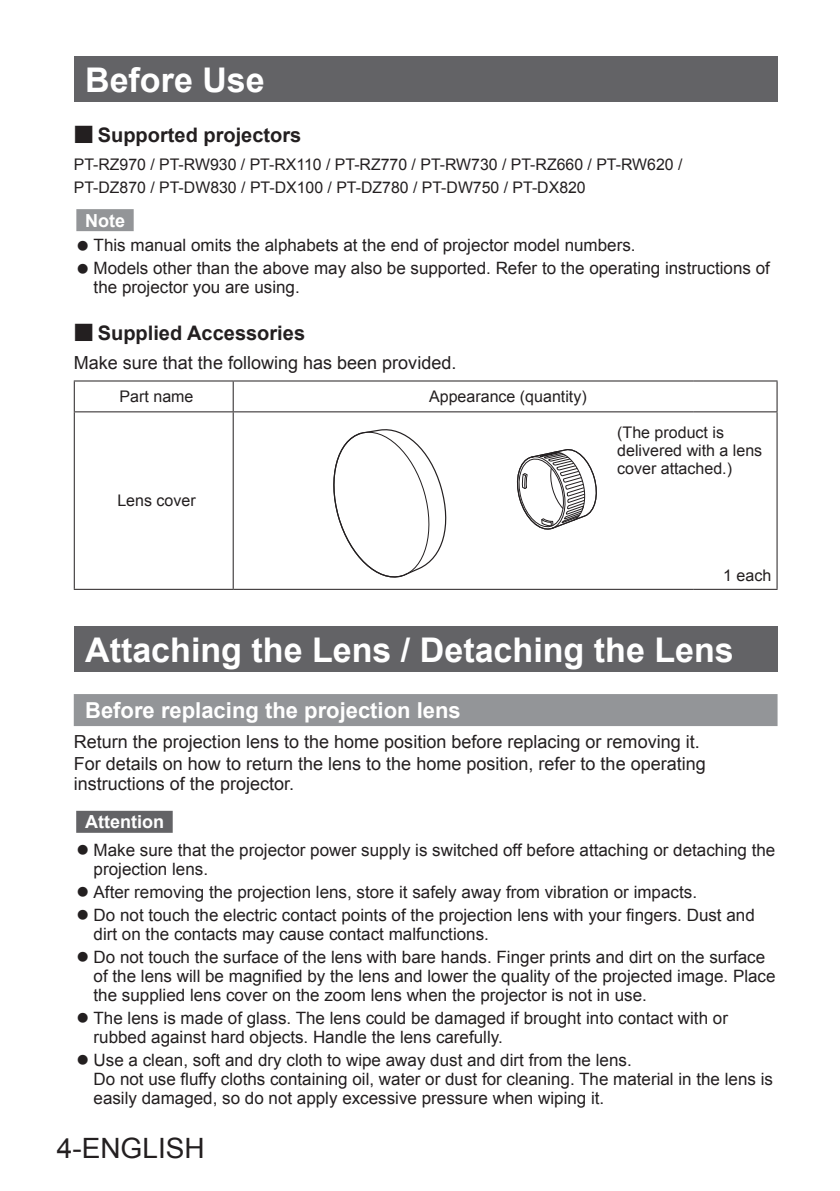
<style>
.page{position:relative;width:840px;height:1191px;background:#fff}
.page>*{position:absolute;margin:0;border:0;box-sizing:border-box;transform-origin:0 0}
.t1{font:700 34px "Arial";color:#fff}
.t2{font:28px "Arial";color:#231f20}
.t3{font:700 22px "Arial";color:#fff}
.t4{font:700 20px "Arial";color:#231f20}
.t5{font:18px/22.8px "Arial";color:#231f20}
.t6{font:700 18px "Arial";color:#fff}
.t7{font:17px/19px "Arial";color:#231f20}
.t8{font:16px/18px "Arial";color:#231f20}
.s1{font-family:"Shin Go Pro";font-weight:500}
.s2{font-weight:700;color:#fff}
</style>
<div class="page">
<div style="left:76px;top:209px;width:58px;height:22px;background:#939598"></div>
<hr style="left:74px;top:381px;width:1px;height:30px;background:#231f20">
<hr style="left:74px;top:380px;width:159px;height:1px;background:#231f20">
<hr style="left:233px;top:380px;width:460px;height:1px;background:#231f20">
<hr style="left:693px;top:380px;width:84px;height:1px;background:#231f20">
<hr style="left:232px;top:381px;width:1px;height:30px;background:#231f20">
<hr style="left:776px;top:381px;width:1px;height:30px;background:#231f20">
<hr style="left:74px;top:412px;width:1px;height:177px;background:#231f20">
<hr style="left:74px;top:411px;width:159px;height:1px;background:#231f20">
<hr style="left:233px;top:411px;width:460px;height:1px;background:#231f20">
<hr style="left:232px;top:412px;width:1px;height:177px;background:#231f20">
<hr style="left:776px;top:412px;width:1px;height:177px;background:#231f20">
<hr style="left:693px;top:411px;width:84px;height:1px;background:#231f20">
<hr style="left:693px;top:589px;width:84px;height:1px;background:#231f20">
<hr style="left:74px;top:589px;width:159px;height:1px;background:#231f20">
<hr style="left:233px;top:589px;width:460px;height:1px;background:#231f20">
<svg style="left:333px;top:429px;width:114px;height:149px"></svg>
<svg style="left:516px;top:449px;width:81px;height:81px"></svg>
<div style="left:74px;top:694px;width:703px;height:32px;background:#939598"></div>
<div style="left:76px;top:811px;width:97px;height:22px;background:#636366"></div>
<div style="left:74px;top:626px;width:703px;height:46px;background:#636366"></div>
<div style="left:74px;top:57px;width:703px;height:45px;background:#636366"></div>
<p class="t1" style="left:85px;top:57px;width:181px">Before Use</p>
<p class="t4" style="left:74px;top:122px;width:229px"><span class="s1">■</span> Supported projectors</p>
<p class="t8" style="left:74px;top:153px;width:610px;line-height:22.8px">PT-RZ970 / PT-RW930 / PT-RX110 / PT-RZ770 / PT-RW730 / PT-RZ660 / PT-RW620 /<br>PT-DZ870 / PT-DW830 / PT-DX100 / PT-DZ780 / PT-DW750 / PT-DX820</p>
<p class="t6" style="left:85px;top:208px;width:41px">Note</p>
<p class="t7" style="left:94px;top:234px;width:677px;line-height:23px">This manual omits the alphabets at the end of projector model numbers.<br>Models other than the above may also be supported. Refer to the operating instructions of</p>
<p class="t7" style="left:94px;top:278px;width:207px">the projector you are using.</p>
<p class="t4" style="left:74px;top:319px;width:233px"><span class="s1">■</span> Supplied Accessories</p>
<p class="t5" style="left:74px;top:351px;width:384px">Make sure that the following has been provided.</p>
<p class="t8" style="left:119px;top:387px;width:75px">Part name</p>
<p class="t8" style="left:429px;top:387px;width:159px">Appearance (quantity)</p>
<p class="t8" style="left:117px;top:491px;width:80px">Lens cover</p>
<p class="t8" style="left:617px;top:423px;width:146px">(The product is delivered with a lens cover attached.)</p>
<p class="t8" style="left:722px;top:566px;width:50px">1 each</p>
<p class="t1" style="left:85px;top:627px;width:650px">Attaching the Lens / Detaching the Lens</p>
<p class="t3" style="left:85px;top:695px;width:377px">Before replacing the projection lens</p>
<p class="t5" style="left:74px;top:729px;width:633px">Return the projection lens to the home position before replacing or removing it.<br>For details on how to return the lens to the home position, refer to the operating</p>
<p class="t5" style="left:85px;top:765px;width:210px;line-height:37.8px;text-indent:-11px">instructions of the projector.<br><span class="s2">Attention</span></p>
<p class="t7" style="left:94px;top:840px;width:682px">Make sure that the projector power supply is switched off before attaching or detaching the projection lens.</p>
<p class="t7" style="left:93px;top:880px;width:662px;line-height:23px">After removing the projection lens, store it safely away from vibration or impacts.<br>Do not touch the electric contact points of the projection lens with your fingers. Dust and</p>
<p class="t7" style="left:93px;top:922px;width:672px;line-height:23px">dirt on the contacts may cause contact malfunctions.<br>Do not touch the surface of the lens with bare hands. Finger prints and dirt on the surface</p>
<p class="t7" style="left:93px;top:966px;width:683px">of the lens will be magnified by the lens and lower the quality of the projected image. Place the supplied lens cover on the zoom lens when the projector is not in use.</p>
<p class="t7" style="left:93px;top:1008px;width:635px">The lens is made of glass. The lens could be damaged if brought into contact with or rubbed against hard objects. Handle the lens carefully.</p>
<p class="t7" style="left:93px;top:1050px;width:680px">Use a clean, soft and dry cloth to wipe away dust and dirt from the lens.<br>Do not use fluffy cloths containing oil, water or dust for cleaning. The material in the lens is easily damaged, so do not apply excessive pressure when wiping it.</p>
<p class="t2" style="left:57px;top:1129px;width:149px">4-ENGLISH</p>
</div>
